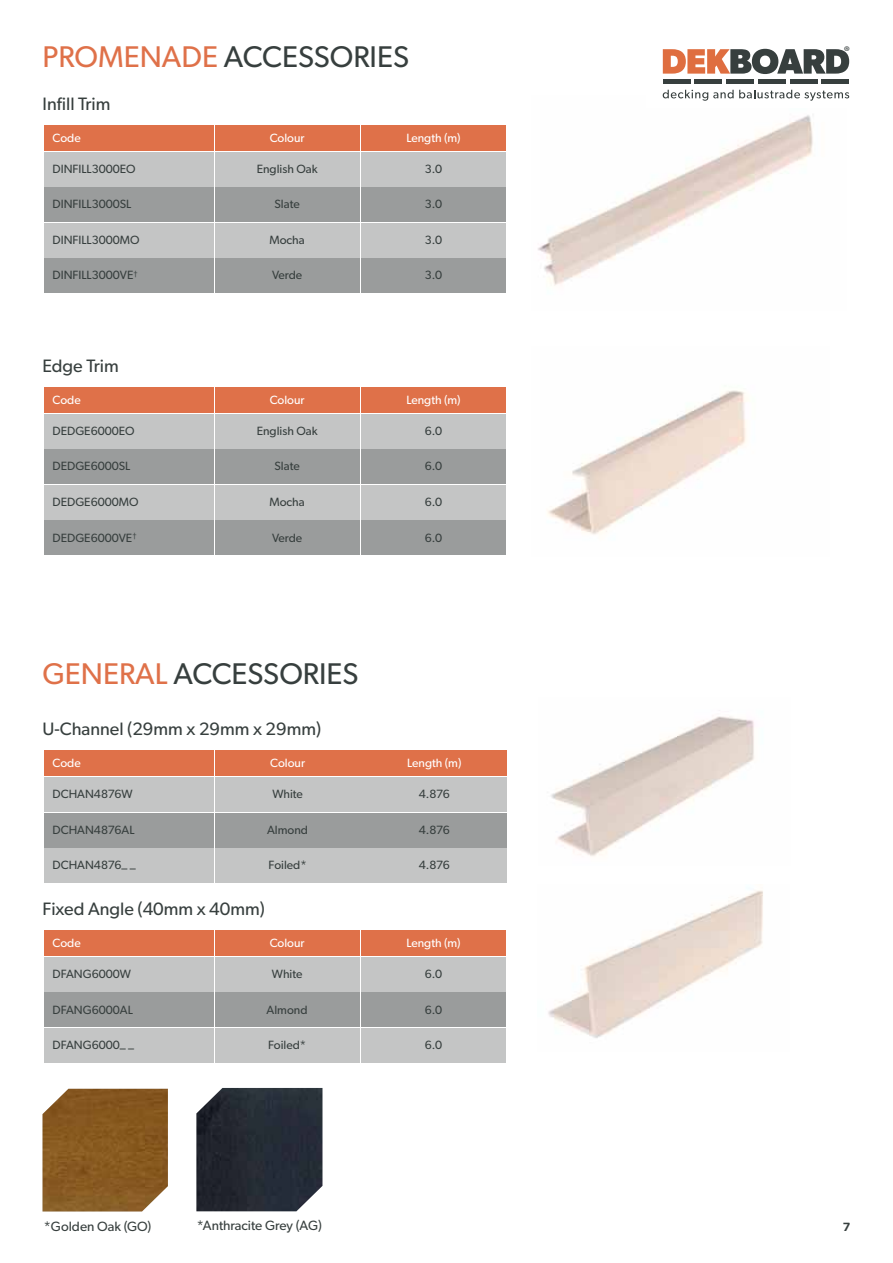
<style>
.page{position:relative;width:893px;height:1263px;background:#fff}
.page>*{position:absolute;margin:0;border:0;box-sizing:border-box;transform-origin:0 0}
.t1{font:30px "Gibson";color:#373f3e}
.t2{font:18px "Gibson";color:#373f3e}
.t3{font:14.1px "Myriad Pro";color:#373f3e;scale:1.05 1}
.t4{font:13.5px "Gibson";color:#373f3e}
.t5{font:12px "Gibson";color:#373f3e}
.t6{font:12px "Gibson";color:#fff}
.t7{font:600 12px "Gibson";color:#373f3e}
.s1{color:#df7149}
</style>
<div class="page">
<img style="left:538px;top:115px;width:275px;height:171px">
<svg style="left:663px;top:49px;width:186px;height:25px"></svg>
<div style="left:663px;top:79px;width:28px;height:5px;background:#373f3e"></div>
<div style="left:694px;top:79px;width:28px;height:5px;background:#373f3e"></div>
<div style="left:726px;top:79px;width:28px;height:5px;background:#373f3e"></div>
<div style="left:758px;top:79px;width:28px;height:5px;background:#373f3e"></div>
<div style="left:789px;top:79px;width:28px;height:5px;background:#373f3e"></div>
<div style="left:821px;top:79px;width:28px;height:5px;background:#373f3e"></div>
<svg style="left:663px;top:90px;width:186px;height:11px"></svg>
<div style="left:44px;top:125px;width:169px;height:26px;background:#df7149"></div>
<div style="left:215px;top:125px;width:145px;height:26px;background:#df7149"></div>
<div style="left:361px;top:125px;width:145px;height:26px;background:#df7149"></div>
<div style="left:44px;top:152px;width:169px;height:34px;background:#c4c5c5"></div>
<div style="left:215px;top:152px;width:145px;height:34px;background:#c4c5c5"></div>
<div style="left:361px;top:152px;width:145px;height:34px;background:#c4c5c5"></div>
<div style="left:44px;top:188px;width:169px;height:34px;background:#9a9c9c"></div>
<div style="left:215px;top:188px;width:145px;height:34px;background:#9a9c9c"></div>
<div style="left:361px;top:188px;width:145px;height:34px;background:#9a9c9c"></div>
<div style="left:44px;top:223px;width:169px;height:34px;background:#c4c5c5"></div>
<div style="left:215px;top:223px;width:145px;height:34px;background:#c4c5c5"></div>
<div style="left:361px;top:223px;width:145px;height:34px;background:#c4c5c5"></div>
<div style="left:44px;top:259px;width:169px;height:34px;background:#9a9c9c"></div>
<div style="left:215px;top:259px;width:145px;height:34px;background:#9a9c9c"></div>
<div style="left:361px;top:259px;width:145px;height:34px;background:#9a9c9c"></div>
<div style="left:44px;top:387px;width:169px;height:26px;background:#df7149"></div>
<div style="left:215px;top:387px;width:145px;height:26px;background:#df7149"></div>
<div style="left:361px;top:387px;width:145px;height:26px;background:#df7149"></div>
<div style="left:44px;top:414px;width:169px;height:34px;background:#c4c5c5"></div>
<div style="left:215px;top:414px;width:145px;height:34px;background:#c4c5c5"></div>
<div style="left:361px;top:414px;width:145px;height:34px;background:#c4c5c5"></div>
<div style="left:44px;top:450px;width:169px;height:34px;background:#9a9c9c"></div>
<div style="left:215px;top:450px;width:145px;height:34px;background:#9a9c9c"></div>
<div style="left:361px;top:450px;width:145px;height:34px;background:#9a9c9c"></div>
<div style="left:44px;top:485px;width:169px;height:34px;background:#c4c5c5"></div>
<div style="left:215px;top:485px;width:145px;height:34px;background:#c4c5c5"></div>
<div style="left:361px;top:485px;width:145px;height:34px;background:#c4c5c5"></div>
<div style="left:44px;top:521px;width:169px;height:34px;background:#9a9c9c"></div>
<div style="left:215px;top:521px;width:145px;height:34px;background:#9a9c9c"></div>
<div style="left:361px;top:521px;width:145px;height:34px;background:#9a9c9c"></div>
<div style="left:44px;top:751px;width:170px;height:25px;background:#df7149"></div>
<div style="left:215px;top:751px;width:145px;height:25px;background:#df7149"></div>
<div style="left:362px;top:751px;width:145px;height:25px;background:#df7149"></div>
<div style="left:44px;top:778px;width:170px;height:34px;background:#c4c5c5"></div>
<div style="left:215px;top:778px;width:145px;height:34px;background:#c4c5c5"></div>
<div style="left:362px;top:778px;width:145px;height:34px;background:#c4c5c5"></div>
<div style="left:44px;top:813px;width:170px;height:34px;background:#9a9c9c"></div>
<div style="left:215px;top:813px;width:145px;height:34px;background:#9a9c9c"></div>
<div style="left:362px;top:813px;width:145px;height:34px;background:#9a9c9c"></div>
<div style="left:44px;top:849px;width:170px;height:34px;background:#c4c5c5"></div>
<div style="left:215px;top:849px;width:145px;height:34px;background:#c4c5c5"></div>
<div style="left:362px;top:849px;width:145px;height:34px;background:#c4c5c5"></div>
<div style="left:44px;top:930px;width:169px;height:26px;background:#df7149"></div>
<div style="left:215px;top:930px;width:145px;height:26px;background:#df7149"></div>
<div style="left:361px;top:930px;width:145px;height:26px;background:#df7149"></div>
<div style="left:44px;top:957px;width:169px;height:34px;background:#c4c5c5"></div>
<div style="left:215px;top:957px;width:145px;height:34px;background:#c4c5c5"></div>
<div style="left:361px;top:957px;width:145px;height:34px;background:#c4c5c5"></div>
<div style="left:44px;top:993px;width:169px;height:34px;background:#9a9c9c"></div>
<div style="left:215px;top:993px;width:145px;height:34px;background:#9a9c9c"></div>
<div style="left:361px;top:993px;width:145px;height:34px;background:#9a9c9c"></div>
<div style="left:44px;top:1028px;width:169px;height:34px;background:#c4c5c5"></div>
<div style="left:215px;top:1028px;width:145px;height:34px;background:#c4c5c5"></div>
<div style="left:361px;top:1028px;width:145px;height:34px;background:#c4c5c5"></div>
<img style="left:43px;top:1089px;width:125px;height:122px">
<img style="left:196px;top:1088px;width:126px;height:123px">
<img style="left:547px;top:390px;width:200px;height:145px">
<img style="left:551px;top:716px;width:204px;height:141px">
<img style="left:548px;top:890px;width:215px;height:148px">
<h1 class="t1" style="left:43px;top:45px;width:368px"><span class="s1">PROMENADE</span> ACCESSORIES</h1>
<h2 class="t2" style="left:43px;top:97px;width:70px">Infill Trim</h2>
<p class="t6" style="left:53px;top:133px;width:30px">Code</p>
<p class="t6" style="left:270px;top:133px;width:36px">Colour</p>
<p class="t6" style="left:406px;top:133px;width:56px">Length (m)</p>
<p class="t5" style="left:53px;top:164px;width:85px">DINFILL3000EO</p>
<p class="t5" style="left:257px;top:164px;width:62px">English Oak</p>
<p class="t5" style="left:425px;top:164px;width:19px">3.0</p>
<p class="t5" style="left:53px;top:200px;width:80px">DINFILL3000SL</p>
<p class="t5" style="left:275px;top:200px;width:27px">Slate</p>
<p class="t5" style="left:425px;top:200px;width:19px">3.0</p>
<p class="t5" style="left:53px;top:235px;width:89px">DINFILL3000MO</p>
<p class="t5" style="left:269px;top:235px;width:37px">Mocha</p>
<p class="t5" style="left:425px;top:235px;width:19px">3.0</p>
<p class="t5" style="left:53px;top:271px;width:87px">DINFILL3000VE<sup>†</sup></p>
<p class="t5" style="left:272px;top:271px;width:32px">Verde</p>
<p class="t5" style="left:425px;top:271px;width:19px">3.0</p>
<h2 class="t2" style="left:43px;top:359px;width:78px">Edge Trim</h2>
<p class="t6" style="left:53px;top:395px;width:30px">Code</p>
<p class="t6" style="left:270px;top:395px;width:36px">Colour</p>
<p class="t6" style="left:406px;top:395px;width:56px">Length (m)</p>
<p class="t5" style="left:53px;top:426px;width:84px">DEDGE6000EO</p>
<p class="t5" style="left:257px;top:426px;width:62px">English Oak</p>
<p class="t5" style="left:425px;top:426px;width:19px">6.0</p>
<p class="t5" style="left:53px;top:462px;width:79px">DEDGE6000SL</p>
<p class="t5" style="left:275px;top:462px;width:27px">Slate</p>
<p class="t5" style="left:425px;top:462px;width:19px">6.0</p>
<p class="t5" style="left:53px;top:497px;width:87px">DEDGE6000MO</p>
<p class="t5" style="left:269px;top:497px;width:37px">Mocha</p>
<p class="t5" style="left:425px;top:497px;width:19px">6.0</p>
<p class="t5" style="left:53px;top:533px;width:86px">DEDGE6000VE<sup>†</sup></p>
<p class="t5" style="left:272px;top:533px;width:32px">Verde</p>
<p class="t5" style="left:425px;top:533px;width:19px">6.0</p>
<h1 class="t1" style="left:43px;top:662px;width:317px"><span class="s1">GENERAL</span> ACCESSORIES</h1>
<h2 class="t2" style="left:43px;top:722px;width:280px">U-Channel (29mm x 29mm x 29mm)</h2>
<p class="t6" style="left:53px;top:758px;width:30px">Code</p>
<p class="t6" style="left:270px;top:758px;width:36px">Colour</p>
<p class="t6" style="left:407px;top:758px;width:56px">Length (m)</p>
<p class="t5" style="left:53px;top:790px;width:82px">DCHAN4876W</p>
<p class="t5" style="left:272px;top:790px;width:32px">White</p>
<p class="t5" style="left:419px;top:790px;width:33px">4.876</p>
<p class="t5" style="left:53px;top:825px;width:83px">DCHAN4876AL</p>
<p class="t5" style="left:267px;top:825px;width:42px">Almond</p>
<p class="t5" style="left:419px;top:825px;width:33px">4.876</p>
<p class="t5" style="left:53px;top:861px;width:85px">DCHAN4876_ _</p>
<p class="t5" style="left:269px;top:861px;width:40px">Foiled*</p>
<p class="t5" style="left:419px;top:861px;width:33px">4.876</p>
<h2 class="t2" style="left:43px;top:902px;width:224px">Fixed Angle (40mm x 40mm)</h2>
<p class="t6" style="left:53px;top:938px;width:30px">Code</p>
<p class="t6" style="left:270px;top:938px;width:36px">Colour</p>
<p class="t6" style="left:406px;top:938px;width:56px">Length (m)</p>
<p class="t5" style="left:53px;top:969px;width:80px">DFANG6000W</p>
<p class="t5" style="left:272px;top:969px;width:32px">White</p>
<p class="t5" style="left:425px;top:969px;width:19px">6.0</p>
<p class="t5" style="left:53px;top:1005px;width:82px">DFANG6000AL</p>
<p class="t5" style="left:267px;top:1005px;width:42px">Almond</p>
<p class="t5" style="left:425px;top:1005px;width:19px">6.0</p>
<p class="t5" style="left:53px;top:1040px;width:83px">DFANG6000_ _</p>
<p class="t5" style="left:268px;top:1040px;width:40px">Foiled*</p>
<p class="t5" style="left:425px;top:1040px;width:19px">6.0</p>
<p class="t4" style="left:44px;top:1221px;width:109px">*Golden Oak (GO)</p>
<p class="t4" style="left:197px;top:1220px;width:127px">*Anthracite Grey (AG)</p>
<p class="t3" style="left:844px;top:43px;width:7px">®</p>
<p class="t7" style="left:843px;top:1222px;width:9px">7</p>
</div>
